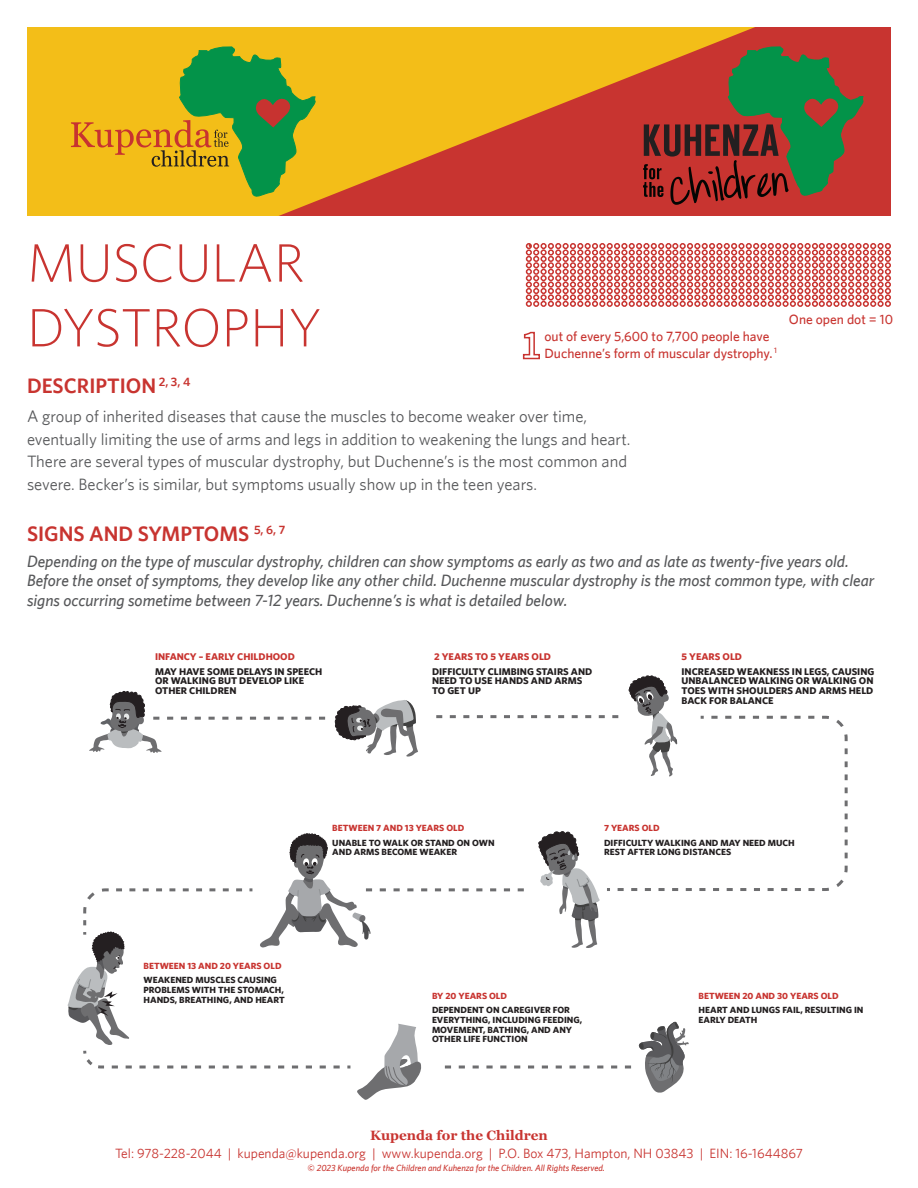
<style>
.page{position:relative;width:918px;height:1188px;background:#fff}
.page>*{position:absolute;margin:0;border:0;box-sizing:border-box;transform-origin:0 0}
.Page_Title{font:300 54px "Whitney";color:#c83430}
._2nd_Title_-_subheading{font:600 21px "Whitney";color:#c83430}
._2nd_Title{font:600 21px "Whitney";color:#c83430}
._2nd_Title_-_subheading-2{font:italic 500 16.5px/19.5px "Whitney";color:#57585a}
.Paragraph_-_larger{font:16.5px/22.5px "Whitney";color:#57585a}
.t1{font:13.5px "Whitney";color:#c83430}
._2nd_Title-2{font:500 13.5px/16.2px "Whitney";color:#c83430}
.t2{font:700 13.5px "Georgia";color:#c83430}
.Caption-_symptoms{font:700 9.75px/9.8px "Whitney";color:#231f20;scale:1.04 1}
.Caption-_symptoms-2{font:700 9.75px "Whitney";color:#c83430;scale:1.04 1}
.Caption-_symptoms-3{font:700 9px/9.8px "Whitney";color:#231f20;scale:1.04 1}
.Caption-_symptoms-4{font:700 9px "Whitney";color:#c83430;scale:1.04 1}
.t3{font:italic 500 9px "Whitney";color:#ca352f}
</style>
<div class="page">
<div style="left:27px;top:27px;width:864px;height:189px;background:#f3be18"></div>
<svg style="left:71px;top:47px;width:208px;height:149px"></svg>
<svg style="left:279px;top:27px;width:612px;height:189px"></svg>
<svg style="left:643px;top:47px;width:220px;height:158px;background:#7f4e33"></svg>
<svg style="left:522px;top:331px;width:18px;height:29px"></svg>
<svg style="left:525px;top:243px;width:366px;height:64px"></svg>
<svg style="left:89px;top:691px;width:236px;height:62px"></svg>
<svg style="left:436px;top:715px;width:168px;height:3px"></svg>
<svg style="left:604px;top:715px;width:244px;height:176px"></svg>
<svg style="left:629px;top:675px;width:48px;height:102px"></svg>
<svg style="left:335px;top:700px;width:83px;height:57px"></svg>
<svg style="left:67px;top:831px;width:748px;height:269px"></svg>
<p class="Page_Title" style="left:27px;top:231px;width:279px">MUSCULAR</p>
<p class="Page_Title" style="left:27px;top:296px;width:296px">DYSTROPHY</p>
<p class="_2nd_Title-2" style="left:544px;top:328px;width:234px">out of every 5,600 to 7,700 people have<br>Duchenne’s form of muscular dystrophy. <sup>1</sup></p>
<p class="_2nd_Title" style="left:27px;top:373px;width:165px">DESCRIPTION <sup>2,</sup> <sup>3,</sup> <sup>4</sup></p>
<p class="Paragraph_-_larger" style="left:27px;top:405px;width:605px">A group of inherited diseases that cause the muscles to become weaker over time, eventually limiting the use of arms and legs in addition to weakening the lungs and heart.<br>There are several types of muscular dystrophy, but Duchenne’s is the most common and severe. Becker’s is similar, but symptoms usually show up in the teen years.</p>
<p class="_2nd_Title-2" style="left:789px;top:311px;width:106px">One open dot = 10</p>
<p class="_2nd_Title_-_subheading" style="left:27px;top:521px;width:260px">SIGNS AND SYMPTOMS <sup>5,</sup> <sup>6,</sup> <sup>7</sup></p>
<p class="_2nd_Title_-_subheading-2" style="left:27px;top:551px;width:849px">Depending on the type of muscular dystrophy, children can show symptoms as early as two and as late as twenty-five years old.<br>Before the onset of symptoms, they develop like any other child. Duchenne muscular dystrophy is the most common type, with clear signs occurring sometime between 7-12 years. Duchenne’s is what is detailed below.</p>
<p class="Caption-_symptoms-2" style="left:155px;top:651px;width:136px">INFANCY – EARLY CHILDHOOD</p>
<p class="Caption-_symptoms" style="left:155px;top:666px;width:162px">MAY HAVE SOME DELAYS IN SPEECH<br>OR WALKING BUT DEVELOP LIKE<br>OTHER CHILDREN</p>
<p class="Caption-_symptoms-2" style="left:434px;top:651px;width:114px">2 YEARS TO 5 YEARS OLD</p>
<p class="Caption-_symptoms" style="left:432px;top:666px;width:156px">DIFFICULTY CLIMBING STAIRS AND<br>NEED TO USE HANDS AND ARMS<br>TO GET UP</p>
<p class="Caption-_symptoms-2" style="left:682px;top:651px;width:60px">5 YEARS OLD</p>
<p class="Caption-_symptoms" style="left:682px;top:666px;width:187px;text-align:justify">INCREASED WEAKNESS IN LEGS, CAUSING UNBALANCED WALKING OR WALKING ON TOES WITH SHOULDERS AND ARMS HELD BACK FOR BALANCE</p>
<p class="Caption-_symptoms-4" style="left:144px;top:961px;width:134px">BETWEEN 13 AND 20 YEARS OLD</p>
<p class="Caption-_symptoms-3" style="left:144px;top:975px;width:137px">WEAKENED MUSCLES CAUSING<br>PROBLEMS WITH THE STOMACH,<br>HANDS, BREATHING, AND HEART</p>
<p class="Caption-_symptoms-4" style="left:332px;top:823px;width:128px">BETWEEN 7 AND 13 YEARS OLD</p>
<p class="Caption-_symptoms-3" style="left:332px;top:837px;width:158px">UNABLE TO WALK OR STAND ON OWN<br>AND ARMS BECOME WEAKER</p>
<p class="Caption-_symptoms-4" style="left:604px;top:823px;width:55px">7 YEARS OLD</p>
<p class="Caption-_symptoms-3" style="left:604px;top:837px;width:185px">DIFFICULTY WALKING AND MAY NEED MUCH<br>REST AFTER LONG DISTANCES</p>
<p class="Caption-_symptoms-4" style="left:432px;top:990px;width:74px">BY 20 YEARS OLD</p>
<p class="Caption-_symptoms-3" style="left:432px;top:1005px;width:146px">DEPENDENT ON CAREGIVER FOR<br>EVERYTHING, INCLUDING FEEDING,<br>MOVEMENT, BATHING, AND ANY<br>OTHER LIFE FUNCTION</p>
<p class="Caption-_symptoms-4" style="left:699px;top:990px;width:136px">BETWEEN 20 AND 30 YEARS OLD</p>
<p class="Caption-_symptoms-3" style="left:699px;top:1005px;width:160px">HEART AND LUNGS FAIL, RESULTING IN<br>EARLY DEATH</p>
<h3 class="t2" style="left:370px;top:1126px;width:179px">Kupenda for the Children</h3>
<h3 class="t1" style="left:115px;top:1146px;width:689px">Tel: 978-228-2044 | kupenda@kupenda.org | www.kupenda.org | P.O. Box 473, Hampton, NH 03843 | EIN: 16-1644867</h3>
<p class="t3" style="left:308px;top:1162px;width:299px">© 2023 Kupenda for the Children and Kuhenza for the Children. All Rights Reserved.</p>
</div>
